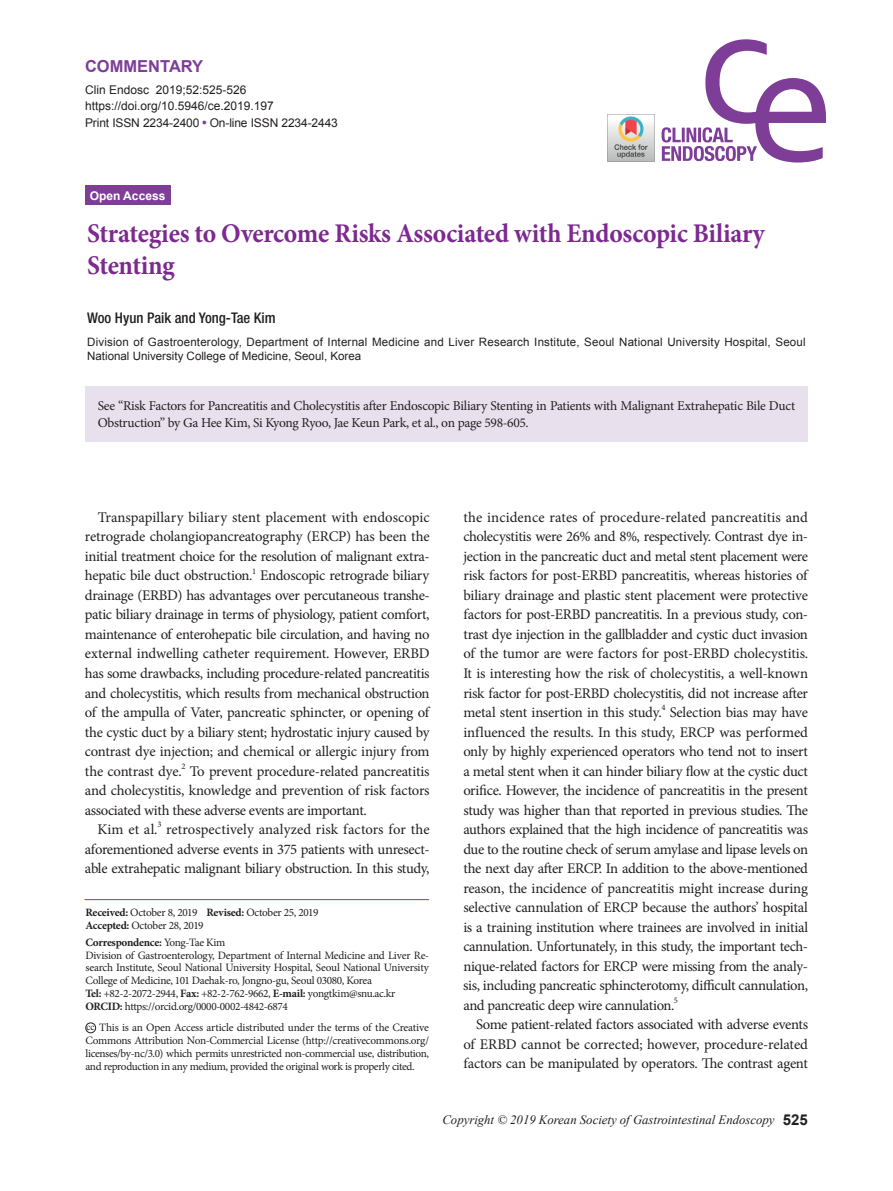
<style>
.page{position:relative;width:893px;height:1191px;background:#fff}
.page>*{position:absolute;margin:0;border:0;box-sizing:border-box;transform-origin:0 0}
.t1{font:700 27px/32.4px "Minion Pro";letter-spacing:-.01em;color:#7d2991;scale:.95 1}
.t2{font:700 16.5px "Arial";color:#7e3e98}
.t3{font:14.7px/19.5px "Minion Pro";letter-spacing:-.02em;color:#231f20;text-align:justify}
.t4{font:500 condensed 14.7px "Helvetica Neue";color:#231f20}
.t5{font:13.5px/16.5px "Minion Pro";letter-spacing:-.02em;color:#231f20}
.t6{font:italic 12.75px "Times New Roman";color:#231f20}
.t7{font:12px/16px "Arial";color:#231f20}
.t8{font:700 12px "Arial";color:#fff}
.t9{font:11.55px/13.8px "Arial";letter-spacing:.015em;color:#231f20}
.t10{font:11.25px/12.8px "Minion Pro";letter-spacing:-.025em;color:#231f20}
.t11{font:8.55px "Minion Pro";color:#231f20}
.s1{font-family:"Helvetica";font-stretch:condensed;color:#7e3e98}
.s2{font-weight:700}
.s3{font-family:"Times New Roman";font-size:9.3px}
.s4{font-family:"Arial";font-weight:700;font-style:normal;font-size:15px}
</style>
<div class="page">
<svg style="left:661px;top:39px;width:165px;height:123px"></svg>
<div style="left:85px;top:186px;width:85px;height:19px;background:#7e3e98"></div>
<div style="left:86px;top:1022px;width:10px;height:10px;border:1px solid #231f20;border-radius:50%"></div>
<hr style="left:85px;top:899px;width:344px;height:1px;background:#7e3e98">
<div style="left:85px;top:386px;width:723px;height:56px;background:#e9e0ee"></div>
<img style="left:608px;top:116px;width:46px;height:46px">
<p class="t2" style="left:85px;top:56px;width:120px">COMMENTARY</p>
<p class="t7" style="left:85px;top:82px;width:254px">Clin Endosc 2019;52:525-526 https://doi.org/10.5946/ce.2019.197<br>Print ISSN 2234-2400 <span class="s1">•</span> On-line ISSN 2234-2443</p>
<p class="t8" style="left:90px;top:187px;width:77px">Open Access</p>
<h1 class="t1" style="left:87px;top:217px;width:715px">Strategies to Overcome Risks Associated with Endoscopic Biliary<br>Stenting</h1>
<p class="t4" style="left:87px;top:309px;width:190px">Woo Hyun Paik and Yong-Tae Kim</p>
<p class="t9" style="left:87px;top:335px;width:720px">Division of Gastroenterology, Department of Internal Medicine and Liver Research Institute, Seoul National University Hospital, Seoul<br>National University College of Medicine, Seoul, Korea</p>
<p class="t5" style="left:98px;top:397px;width:699px">See “Risk Factors for Pancreatitis and Cholecystitis after Endoscopic Biliary Stenting in Patients with Malignant Extrahepatic Bile Duct<br>Obstruction” by Ga Hee Kim, Si Kyong Ryoo, Jae Keun Park, et al., on page 598-605.</p>
<p class="t3" style="left:85px;top:507px;width:346px;text-indent:13px">Transpapillary biliary stent placement with endoscopic retrograde cholangiopancreatography (ERCP) has been the initial treatment choice for the resolution of malignant extra&shy;hepatic bile duct obstruction.</p>
<p class="t11" style="left:252px;top:565px;width:6px">1</p>
<p class="t3" style="left:85px;top:566px;width:346px;text-indent:175px">Endoscopic retrograde biliary drainage (ERBD) has advantages over percutaneous transhe&shy;patic biliary drainage in terms of physiology, patient comfort, maintenance of enterohepatic bile circulation, and having no external indwelling catheter requirement. However, ERBD has some drawbacks, including procedure-related pancreatitis and cholecystitis, which results from mechanical obstruction of the ampulla of Vater, pancreatic sphincter, or opening of the cystic duct by a biliary stent; hydrostatic injury caused by contrast dye injection; and chemical or allergic injury from the contrast dye.</p>
<p class="t11" style="left:181px;top:760px;width:6px">2</p>
<p class="t3" style="left:190px;top:761px;width:241px">To prevent procedure-related pancreatitis</p>
<p class="t3" style="left:85px;top:780px;width:346px">and cholecystitis, knowledge and prevention of risk factors</p>
<p class="t3" style="left:85px;top:800px;width:283px">associated with these adverse events are important.</p>
<p class="t3" style="left:98px;top:819px;width:62px">Kim et al.</p>
<p class="t11" style="left:158px;top:818px;width:6px">3</p>
<p class="t3" style="left:85px;top:819px;width:346px;text-indent:81px">retrospectively analyzed risk factors for the aforementioned adverse events in 375 patients with unresect&shy;able extrahepatic malignant biliary obstruction. In this study,</p>
<p class="t10" style="left:85px;top:906px;width:235px"><span class="s2">Received:</span> October 8, 2019 <span class="s2">Revised:</span> October 25, 2019<br><span class="s2">Accepted:</span> October 28, 2019</p>
<p class="t10" style="left:85px;top:936px;width:345px"><span class="s2">Correspondence:</span> Yong-Tae Kim<br>Division of Gastroenterology, Department of Internal Medicine and Liver Re&shy;search Institute, Seoul National University Hospital, Seoul National University College of Medicine, 101 Daehak-ro, Jongno-gu, Seoul 03080, Korea<br><span class="s2">Tel:</span> +82-2-2072-2944, <span class="s2">Fax:</span> +82-2-762-9662, <span class="s2">E-mail:</span> yongtkim@snu.ac.kr <span class="s2">ORCID:</span> https://orcid.org/0000-0002-4842-6874</p>
<p class="t10" style="left:85px;top:1020px;width:345px;text-align:justify"><span class="s3">cc</span> This is an Open Access article distributed under the terms of the Creative Commons Attribution Non-Commercial License (http://creativecommons.org/ licenses/by-nc/3.0) which permits unrestricted non-commercial use, distribution, and reproduction in any medium, provided the original work is properly cited.</p>
<p class="t3" style="left:463px;top:507px;width:346px">the incidence rates of procedure-related pancreatitis and cholecystitis were 26% and 8%, respectively. Contrast dye in&shy;jection in the pancreatic duct and metal stent placement were risk factors for post-ERBD pancreatitis, whereas histories of biliary drainage and plastic stent placement were protective factors for post-ERBD pancreatitis. In a previous study, con&shy;trast dye injection in the gallbladder and cystic duct invasion of the tumor are were factors for post-ERBD cholecystitis.<br>It is interesting how the risk of cholecystitis, a well-known risk factor for post-ERBD cholecystitis, did not increase after metal stent insertion in this study.</p>
<p class="t11" style="left:661px;top:701px;width:6px">4</p>
<p class="t3" style="left:463px;top:702px;width:346px;text-indent:206px">Selection bias may have influenced the results. In this study, ERCP was performed only by highly experienced operators who tend not to insert a metal stent when it can hinder biliary flow at the cystic duct orifice. However, the incidence of pancreatitis in the present study was higher than that reported in previous studies. The authors explained that the high incidence of pancreatitis was due to the routine check of serum amylase and lipase levels on the next day after ERCP. In addition to the above-mentioned reason, the incidence of pancreatitis might increase during selective cannulation of ERCP because the authors’ hospital is a training institution where trainees are involved in initial cannulation. Unfortunately, in this study, the important tech&shy;nique-related factors for ERCP were missing from the analy&shy;sis, including pancreatic sphincterotomy, difficult cannulation, and pancreatic deep wire cannulation.</p>
<p class="t11" style="left:674px;top:994px;width:6px">5</p>
<p class="t3" style="left:463px;top:1014px;width:346px;text-indent:13px">Some patient-related factors associated with adverse events of ERBD cannot be corrected; however, procedure-related factors can be manipulated by operators. The contrast agent</p>
<p class="t6" style="left:442px;top:1110px;width:367px">Copyright © 2019 Korean Society of Gastrointestinal Endoscopy <span class="s4">525</span></p>
</div>
